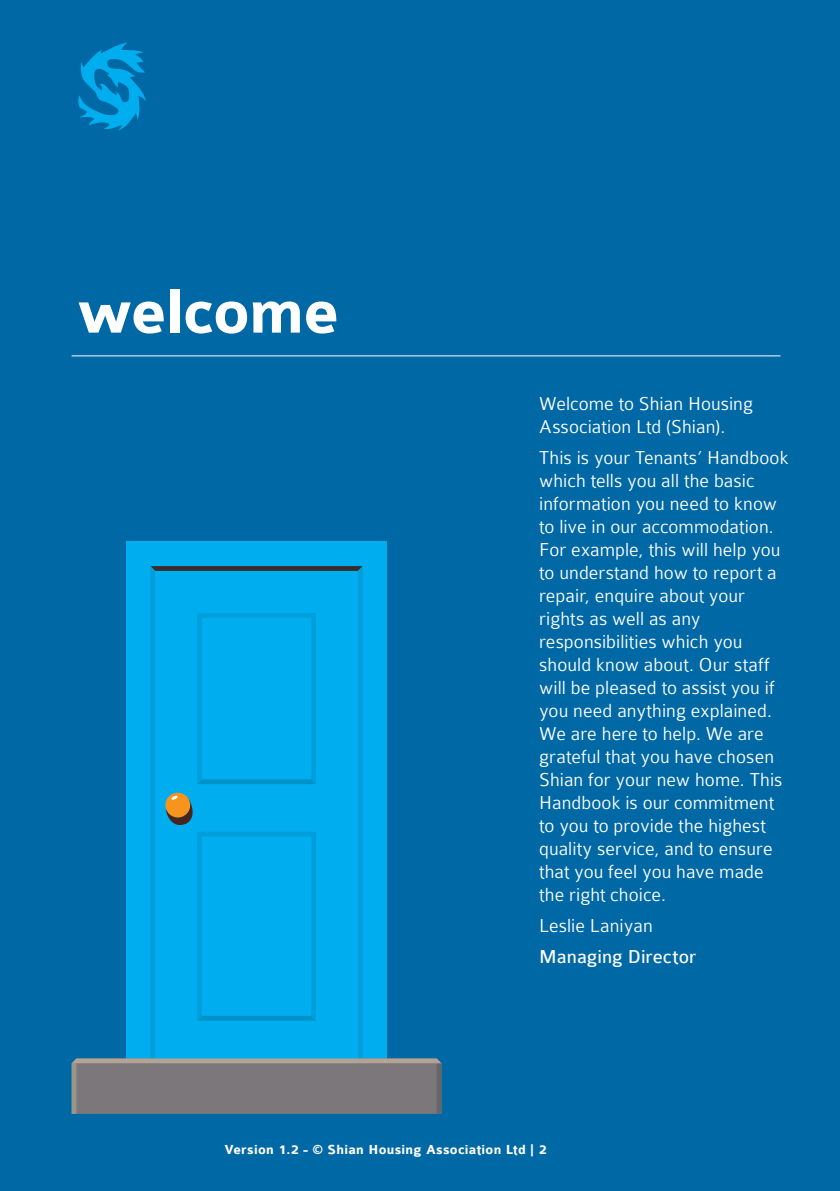
<style>
.page{position:relative;width:840px;height:1191px;background:#fff}
.page>*{position:absolute;margin:0;border:0;box-sizing:border-box;transform-origin:0 0}
.t1{font:700 66px "Colaborate";letter-spacing:-.01em;color:#fff}
.t2{font:300 20px/23px "Colaborate";letter-spacing:.005em;color:#fff}
.t3{font:20px "Colaborate";color:#fff}
.t4{font:700 14px "Colaborate";letter-spacing:.02em;color:#fff}
</style>
<div class="page">
<div style="left:0;top:0;width:839px;height:1191px;background:#0069a5"></div>
<hr style="left:72px;top:355px;width:708px;height:1px;background:#fff">
<svg style="left:78px;top:43px;width:68px;height:88px"></svg>
<div style="left:126px;top:541px;width:260px;height:517px;background:#00aeef"></div>
<svg style="left:72px;top:566px;width:369px;height:547px"></svg>
<h1 class="t1" style="left:77px;top:277px;width:263px">welcome</h1>
<p class="t2" style="left:539px;top:392px;width:215px">Welcome to Shian Housing<br>Association Ltd (Shian).</p>
<p class="t2" style="left:539px;top:446px;width:251px">This is your Tenants’ Handbook which tells you all the basic information you need to know to live in our accommodation.<br>For example, this will help you to understand how to report a repair, enquire about your rights as well as any responsibilities which you should know about. Our staff will be pleased to assist you if you need anything explained.<br>We are here to help. We are grateful that you have chosen<br>Shian for your new home. This<br>Handbook is our commitment to you to provide the highest quality service, and to ensure that you feel you have made the right choice.</p>
<p class="t2" style="left:539px;top:914px;width:115px">Leslie Laniyan</p>
<p class="t3" style="left:539px;top:946px;width:158px">Managing Director</p>
<p class="t4" style="left:224px;top:1141px;width:323px">Version 1.2 - © Shian Housing Association Ltd | 2</p>
</div>
